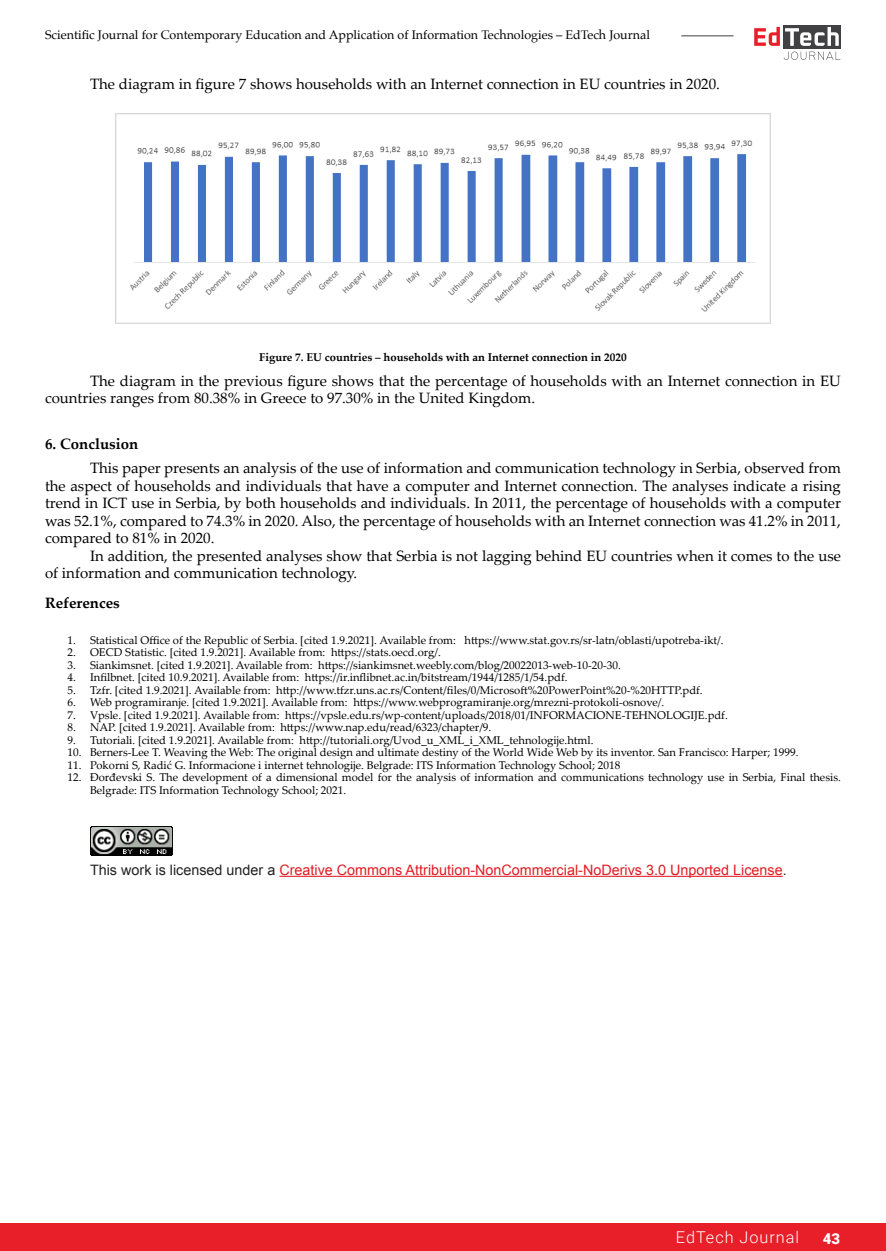
<style>
.page{position:relative;width:886px;height:1251px;background:#fff}
.page>*{position:absolute;margin:0;border:0;box-sizing:border-box;transform-origin:0 0}
.t1{font:300 16.25px "Roboto";letter-spacing:.06em;color:#fff}
.t2{font:15px/17.5px "Palatino Linotype";color:#000}
.t3{font:700 15px "Palatino Linotype";color:#000}
.t4{font:900 15px "Roboto";color:#fff}
.t5{font:14.38px "Arial";color:#e31b23}
.t6{font:12.5px "Palatino";color:#000}
.t7{font:11.25px/12.5px "Palatino Linotype";color:#000}
.t8{font:700 11.25px "Palatino Linotype";color:#000}
.s1{color:#222}
</style>
<div class="page">
<div style="left:0;top:1223px;width:886px;height:28px;background:#e81e29"></div>
<div style="left:783px;top:25px;width:58px;height:24px;background:#414042"></div>
<svg style="left:754px;top:27px;width:85px;height:19px"></svg>
<svg style="left:784px;top:52px;width:56px;height:8px"></svg>
<hr style="left:681px;top:35px;width:52px;height:1px;background:#414042">
<hr style="left:279px;top:876px;width:504px;height:1px;background:#e31b23">
<img style="left:116px;top:114px;width:654px;height:210px">
<img style="left:90px;top:826px;width:82px;height:29px">
<p class="t6" style="left:45px;top:25px;width:606px">Scientific Journal for Contemporary Education and Application of Information Technologies – EdTech Journal</p>
<h2 class="t2" style="left:90px;top:74px;width:631px">The diagram in figure 7 shows households with an Internet connection in EU countries in 2020.</h2>
<p class="t8" style="left:259px;top:349px;width:369px">Figure 7. EU countries – households with an Internet connection in 2020</p>
<h2 class="t2" style="left:45px;top:371px;width:797px;text-indent:45px">The diagram in the previous figure shows that the percentage of households with an Internet connection in EU countries ranges from 80.38% in Greece to 97.30% in the United Kingdom.</h2>
<h2 class="t3" style="left:45px;top:433px;width:95px">6. Conclusion</h2>
<p class="t2" style="left:45px;top:459px;width:797px;text-align:justify;text-indent:45px">This paper presents an analysis of the use of information and communication technology in Serbia, observed from the aspect of households and individuals that have a computer and Internet connection. The analyses indicate a rising trend in ICT use in Serbia, by both households and individuals. In 2011, the percentage of households with a computer was 52.1%, compared to 74.3% in 2020. Also, the percentage of households with an Internet connection was 41.2% in 2011, compared to 81% in 2020.</p>
<h2 class="t2" style="left:45px;top:546px;width:797px;text-indent:45px">In addition, the presented analyses show that Serbia is not lagging behind EU countries when it comes to the use of information and communication technology.</h2>
<h2 class="t3" style="left:45px;top:592px;width:76px">References</h2>
<p class="t7" style="left:68px;top:633px;width:658px">1. Statistical Office of the Republic of Serbia. [cited 1.9.2021]. Available from: https://www.stat.gov.rs/sr-latn/oblasti/upotreba-ikt/.</p>
<p class="t7" style="left:68px;top:645px;width:375px">2. OECD Statistic. [cited 1.9.2021]. Available from: https://stats.oecd.org/.</p>
<p class="t7" style="left:68px;top:658px;width:555px">3. Siankimsnet. [cited 1.9.2021]. Available from: https://siankimsnet.weebly.com/blog/20022013-web-10-20-30.</p>
<p class="t7" style="left:68px;top:670px;width:501px">4. Infilbnet. [cited 10.9.2021]. Available from: https://ir.inflibnet.ac.in/bitstream/1944/1285/1/54.pdf.</p>
<p class="t7" style="left:68px;top:683px;width:637px">5. Tzfr. [cited 1.9.2021]. Available from: http://www.tfzr.uns.ac.rs/Content/files/0/Microsoft%20PowerPoint%20-%20HTTP.pdf.</p>
<p class="t7" style="left:68px;top:695px;width:598px">6. Web programiranje. [cited 1.9.2021]. Available from: https://www.webprogramiranje.org/mrezni-protokoli-osnove/.</p>
<p class="t7" style="left:68px;top:708px;width:662px">7. Vpsle. [cited 1.9.2021]. Available from: https://vpsle.edu.rs/wp-content/uploads/2018/01/INFORMACIONE-TEHNOLOGIJE.pdf.</p>
<p class="t7" style="left:68px;top:720px;width:425px">8. NAP. [cited 1.9.2021]. Available from: https://www.nap.edu/read/6323/chapter/9.</p>
<p class="t7" style="left:68px;top:733px;width:527px">9. Tutoriali. [cited 1.9.2021]. Available from: http://tutoriali.org/Uvod_u_XML_i_XML_tehnologije.html.</p>
<p class="t7" style="left:68px;top:745px;width:732px">10. Berners-Lee T. Weaving the Web: The original design and ultimate destiny of the World Wide Web by its inventor. San Francisco: Harper; 1999.</p>
<p class="t7" style="left:68px;top:758px;width:554px">11. Pokorni S, Radić G. Informacione i internet tehnologije. Belgrade: ITS Information Technology School; 2018</p>
<p class="t7" style="left:90px;top:770px;width:752px;text-indent:-22px">12. Đorđevski S. The development of a dimensional model for the analysis of information and communications technology use in Serbia, Final thesis.<br>Belgrade: ITS Information Technology School; 2021.</p>
<p class="t5" style="left:90px;top:860px;width:698px"><span class="s1">This work is licensed under a</span> Creative Commons Attribution-NonCommercial-NoDerivs 3.0 Unported License<span class="s1">.</span></p>
<h1 class="t1" style="left:676px;top:1226px;width:125px">EdTech Journal</h1>
<h2 class="t4" style="left:823px;top:1228px;width:19px">43</h2>
</div>
